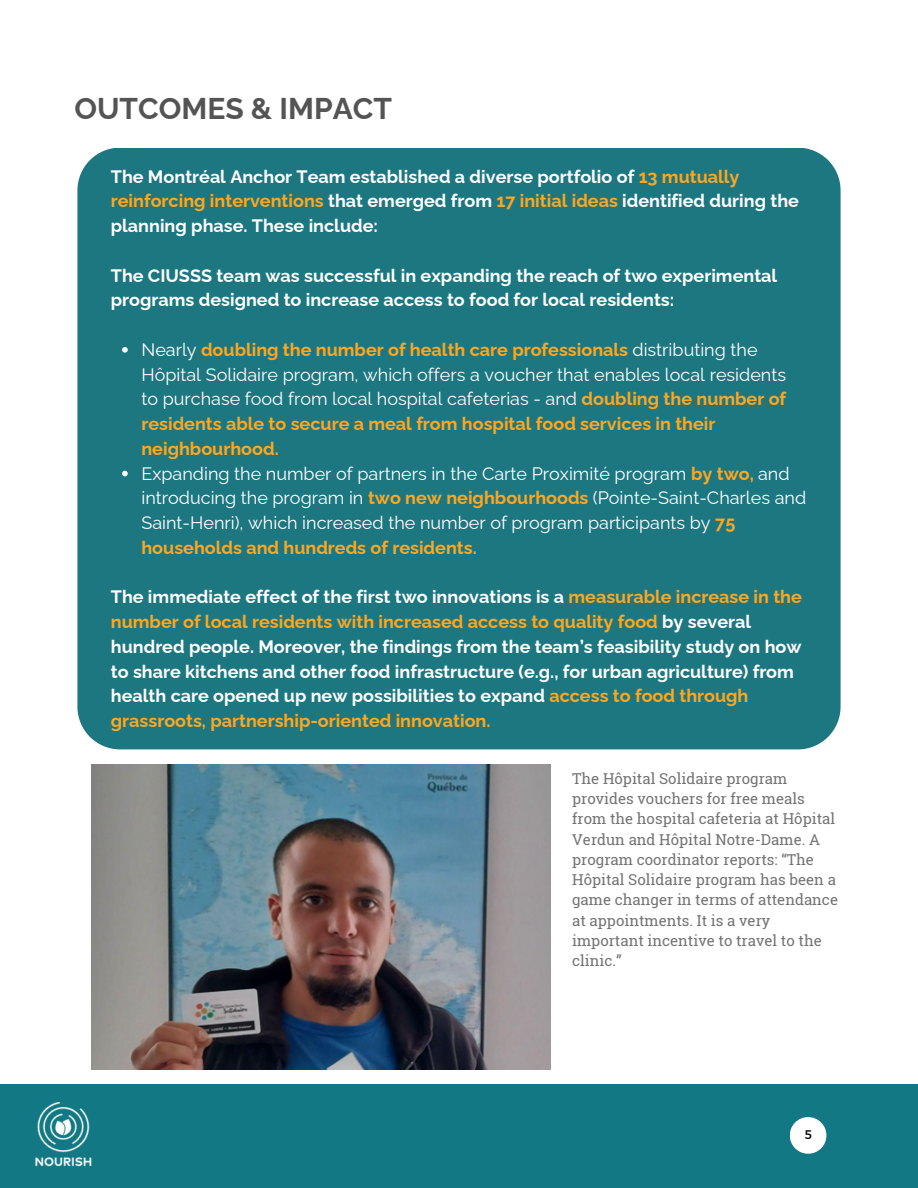
<style>
.page{position:relative;width:918px;height:1188px;background:#fff}
.page>*{position:absolute;margin:0;border:0;box-sizing:border-box;transform-origin:0 0}
.t1{font:700 30px "Raleway";color:#545454}
.t2{font:700 18px/24.8px "Raleway";color:#fff}
.t3{font:18px/24.8px "Raleway";color:#fff}
.t4{font:15px/20.2px "Roboto Slab";color:#737373}
.t5{font:12.45px "Montserrat";color:#000}
.s1{color:#fea720}
.s2{font-weight:700;color:#fea720}
</style>
<div class="page">
<div style="left:0;top:1085px;width:918px;height:103px;background:#127984"></div>
<svg style="left:790px;top:1117px;width:36px;height:37px"></svg>
<img style="left:35px;top:1103px;width:57px;height:64px">
<div style="left:77px;top:148px;width:764px;height:601px;background:#1d7781"></div>
<svg style="left:122px;top:347px;width:6px;height:6px"></svg>
<svg style="left:122px;top:471px;width:6px;height:5px"></svg>
<img style="left:92px;top:765px;width:459px;height:304px">
<p class="t1" style="left:74px;top:91px;width:319px">OUTCOMES &amp; IMPACT</p>
<p class="t2" style="left:111px;top:164px;width:690px">The Montréal Anchor Team established a diverse portfolio of <span class="s1">13 mutually reinforcing interventions</span> that emerged from <span class="s1">17 initial ideas</span> identified during the planning phase. These include:</p>
<p class="t2" style="left:111px;top:263px;width:668px">The CIUSSS team was successful in expanding the reach of two experimental programs designed to increase access to food for local residents:</p>
<p class="t3" style="left:141px;top:337px;width:646px">Nearly <span class="s2">doubling the number of health care professionals</span> distributing the Hôpital Solidaire program, which offers a voucher that enables local residents to purchase food from local hospital cafeterias - and <span class="s2">doubling the number of residents able to secure a meal from hospital food services in their neighbourhood.</span></p>
<p class="t3" style="left:141px;top:461px;width:666px">Expanding the number of partners in the Carte Proximité program <span class="s2">by two,</span> and introducing the program in <span class="s2">two new neighbourhoods</span> (Pointe-Saint-Charles and Saint-Henri), which increased the number of program participants by <span class="s2">75 households and hundreds of residents.</span></p>
<p class="t2" style="left:111px;top:585px;width:693px">The immediate effect of the first two innovations is a <span class="s1">measurable increase in the number of local residents with increased access to quality food</span> by several hundred people. Moreover, the findings from the team’s feasibility study on how to share kitchens and other food infrastructure (e.g., for urban agriculture) from health care opened up new possibilities to expand <span class="s1">access to food through grassroots, partnership-oriented innovation.</span></p>
<p class="t4" style="left:572px;top:768px;width:267px">The Hôpital Solidaire program provides vouchers for free meals from the hospital cafeteria at Hôpital<br>Verdun and Hôpital Notre-Dame. A program coordinator reports: “The<br>Hôpital Solidaire program has been a game changer in terms of attendance at appointments. It is a very important incentive to travel to the clinic.”</p>
<p class="t5" style="left:805px;top:1126px;width:9px">5</p>
</div>
